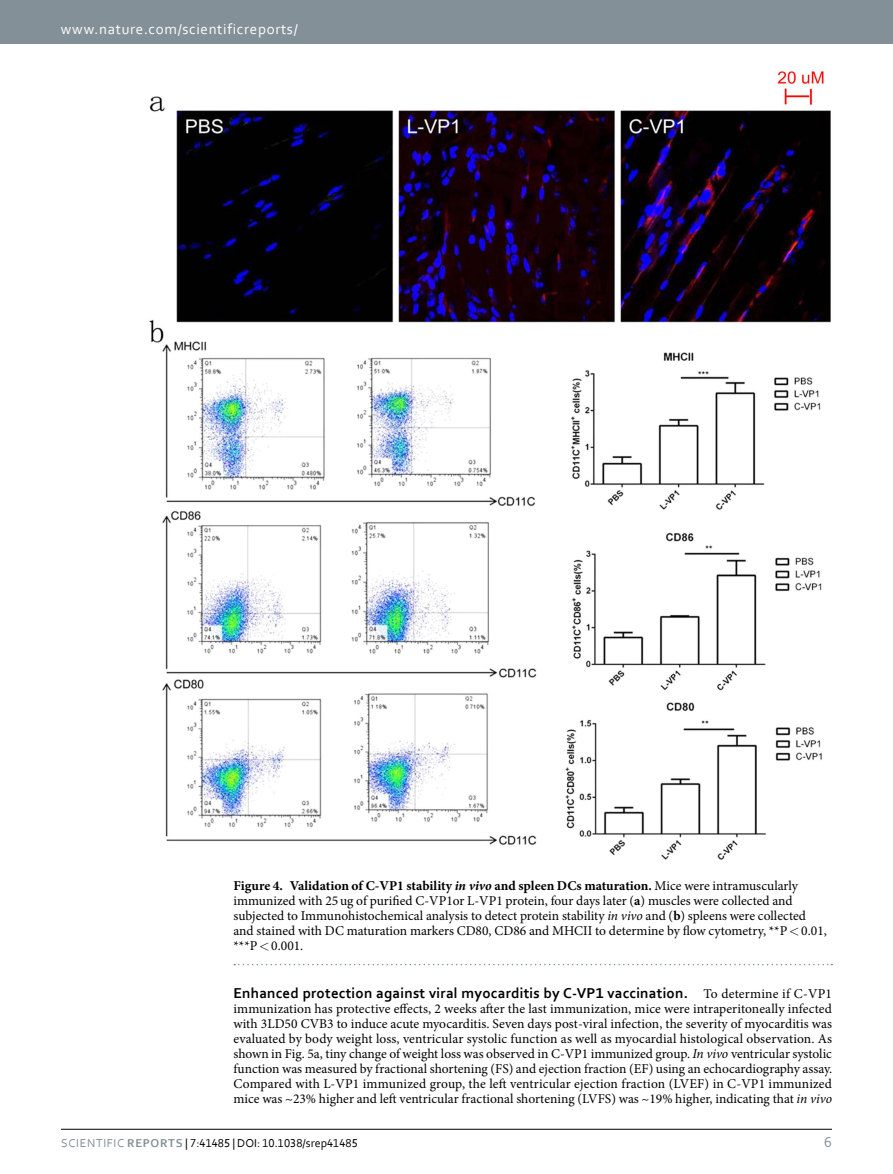
<style>
.page{position:relative;width:893px;height:1174px;background:#fff}
.page>*{position:absolute;margin:0;border:0;box-sizing:border-box;transform-origin:0 0}
.t1{font:700 15px "Corbel";letter-spacing:.015em;color:#000}
.t2{font:15px "Corbel";letter-spacing:.045em;color:#fff}
.t3{font:15px "Corbel";color:#839097}
.t4{font:13.5px/15px "Minion Pro";color:#000;text-align:justify}
.t5{font:12px "Corbel";color:#000}
.s1{font-weight:700}
.s2{font-weight:700;font-style:italic}
.s3{font-style:italic}
.s4{font-family:"Minion Pro";font-weight:400;font-size:13.5px}
.s5{color:#839097}
.s6{font-weight:700;color:#839097}
</style>
<div class="page">
<div style="left:0;top:0;width:893px;height:43px;background:#839097"></div>
<hr style="left:61px;top:1129px;width:771px;height:1px;background:#000">
<img style="left:149px;top:71px;width:682px;height:789px">
<svg style="left:234px;top:963px;width:598px;height:2px"></svg>
<p class="t2" style="left:61px;top:19px;width:238px">www.nature.com/scientificreports/</p>
<p class="t4" style="left:233px;top:877px;width:595px;text-align:left"><span class="s1">Figure 4. Validation of C-VP1 stability</span> <span class="s2">in vivo</span> <span class="s1">and spleen DCs maturation.</span> Mice were intramuscularly immunized with 25ug of purified C-VP1or L-VP1 protein, four days later (<span class="s1">a</span>) muscles were collected and subjected to Immunohistochemical analysis to detect protein stability <span class="s3">in vivo</span> and (<span class="s1">b</span>) spleens were collected and stained with DC maturation markers CD80, CD86 and MHCII to determine by flow cytometry, **P 0.01, ***P 0.001.</p>
<p class="t1" style="left:233px;top:983px;width:600px">Enhanced protection against viral myocarditis by C-VP1 vaccination. <span class="s4">To determine if C-VP1</span></p>
<p class="t4" style="left:233px;top:1001px;width:600px">immunization has protective effects, 2 weeks after the last immunization, mice were intraperitoneally infected with 3LD50 CVB3 to induce acute myocarditis. Seven days post-viral infection, the severity of myocarditis was evaluated by body weight loss, ventricular systolic function as well as myocardial histological observation. As shown in Fig. 5a, tiny change of weight loss was observed in C-VP1 immunized group. <span class="s3">In vivo</span> ventricular systolic function was measured by fractional shortening (FS) and ejection fraction (EF) using an echocardiography assay.<br>Compared with L-VP1 immunized group, the left ventricular ejection fraction (LVEF) in C-VP1 immunized mice was ~23% higher and left ventricular fractional shortening (LVFS) was ~19% higher, indicating that <span class="s3">in vivo</span></p>
<p class="t5" style="left:61px;top:1135px;width:298px"><span class="s5">Scientific</span> <span class="s6">Reports</span> | 7:41485 | DOI: 10.1038/srep41485</p>
<p class="t3" style="left:824px;top:1132px;width:9px">6</p>
</div>
